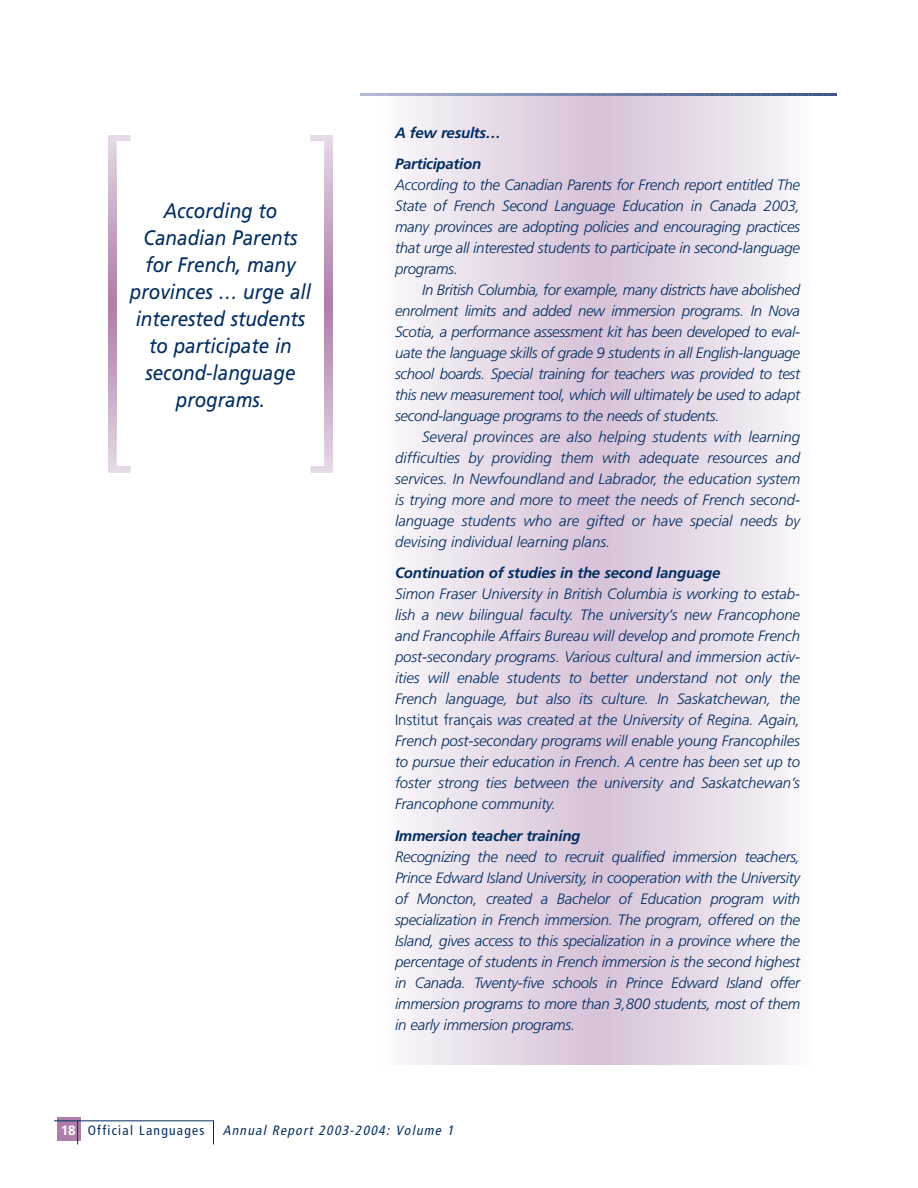
<style>
.page{position:relative;width:918px;height:1188px;background:#fff}
.page>*{position:absolute;margin:0;border:0;box-sizing:border-box;transform-origin:0 0}
.t1{font:italic 21px/27px "Frutiger";color:#002d62;text-align:center;scale:.9 1}
.t2{font:italic 300 15px/21px "Frutiger";letter-spacing:-.015em;color:#002d62;text-align:justify}
.t3{font:italic 700 15px/31.5px "Frutiger";letter-spacing:-.015em;color:#002d62}
.t4{font:italic condensed 13.5px "Frutiger";color:#002d62}
.t5{font:condensed 13.5px "Frutiger";letter-spacing:.095em;color:#002d62}
.s1{font-style:normal}
.s2{font-weight:700;font-stretch:normal;color:#fff}
</style>
<div class="page">
<div style="left:57px;top:1117px;width:24px;height:24px;background:#af7da9"></div>
<svg style="left:77px;top:1121px;width:1px;height:23px"></svg>
<svg style="left:213px;top:1121px;width:1px;height:23px"></svg>
<hr style="left:54px;top:1120px;width:160px;height:1px;background:#002d62">
<svg style="left:108px;top:135px;width:22px;height:337px"></svg>
<svg style="left:108px;top:208px;width:22px;height:192px"></svg>
<svg style="left:108px;top:214px;width:22px;height:179px"></svg>
<svg style="left:108px;top:219px;width:22px;height:169px"></svg>
<svg style="left:108px;top:224px;width:22px;height:159px"></svg>
<svg style="left:108px;top:229px;width:22px;height:149px"></svg>
<svg style="left:108px;top:231px;width:22px;height:145px"></svg>
<svg style="left:108px;top:233px;width:22px;height:142px"></svg>
<svg style="left:108px;top:234px;width:22px;height:139px"></svg>
<svg style="left:108px;top:236px;width:22px;height:136px"></svg>
<svg style="left:108px;top:238px;width:22px;height:132px"></svg>
<svg style="left:108px;top:239px;width:22px;height:129px"></svg>
<svg style="left:108px;top:241px;width:22px;height:126px"></svg>
<svg style="left:108px;top:243px;width:22px;height:122px"></svg>
<svg style="left:108px;top:244px;width:22px;height:119px"></svg>
<svg style="left:108px;top:246px;width:22px;height:116px"></svg>
<svg style="left:108px;top:248px;width:22px;height:112px"></svg>
<svg style="left:108px;top:249px;width:22px;height:109px"></svg>
<svg style="left:108px;top:251px;width:22px;height:106px"></svg>
<svg style="left:108px;top:253px;width:22px;height:102px"></svg>
<svg style="left:108px;top:254px;width:22px;height:99px"></svg>
<svg style="left:108px;top:256px;width:22px;height:96px"></svg>
<svg style="left:108px;top:257px;width:22px;height:93px"></svg>
<svg style="left:108px;top:259px;width:22px;height:89px"></svg>
<svg style="left:108px;top:261px;width:22px;height:86px"></svg>
<svg style="left:108px;top:262px;width:22px;height:83px"></svg>
<svg style="left:108px;top:264px;width:22px;height:79px"></svg>
<svg style="left:108px;top:266px;width:22px;height:76px"></svg>
<svg style="left:108px;top:267px;width:22px;height:73px"></svg>
<svg style="left:108px;top:269px;width:22px;height:69px"></svg>
<svg style="left:108px;top:271px;width:22px;height:66px"></svg>
<svg style="left:108px;top:272px;width:22px;height:63px"></svg>
<svg style="left:108px;top:274px;width:22px;height:59px"></svg>
<svg style="left:108px;top:276px;width:22px;height:56px"></svg>
<svg style="left:108px;top:277px;width:22px;height:53px"></svg>
<svg style="left:108px;top:279px;width:22px;height:50px"></svg>
<svg style="left:108px;top:281px;width:22px;height:46px"></svg>
<svg style="left:108px;top:282px;width:22px;height:43px"></svg>
<svg style="left:108px;top:284px;width:22px;height:40px"></svg>
<svg style="left:108px;top:286px;width:22px;height:36px"></svg>
<svg style="left:108px;top:287px;width:22px;height:33px"></svg>
<svg style="left:108px;top:289px;width:22px;height:30px"></svg>
<svg style="left:108px;top:291px;width:22px;height:26px"></svg>
<svg style="left:108px;top:292px;width:22px;height:23px"></svg>
<svg style="left:108px;top:294px;width:22px;height:20px"></svg>
<svg style="left:108px;top:295px;width:22px;height:17px"></svg>
<svg style="left:108px;top:297px;width:22px;height:13px"></svg>
<svg style="left:108px;top:299px;width:22px;height:10px"></svg>
<svg style="left:108px;top:300px;width:22px;height:7px"></svg>
<hr style="left:108px;top:302px;width:22px;height:3px;background:#af7da9">
<svg style="left:311px;top:135px;width:22px;height:337px"></svg>
<svg style="left:311px;top:208px;width:22px;height:192px"></svg>
<svg style="left:311px;top:214px;width:22px;height:179px"></svg>
<svg style="left:311px;top:219px;width:22px;height:169px"></svg>
<svg style="left:311px;top:224px;width:22px;height:159px"></svg>
<svg style="left:311px;top:229px;width:22px;height:149px"></svg>
<svg style="left:311px;top:231px;width:22px;height:145px"></svg>
<svg style="left:311px;top:233px;width:22px;height:142px"></svg>
<svg style="left:311px;top:234px;width:22px;height:139px"></svg>
<svg style="left:311px;top:236px;width:22px;height:136px"></svg>
<svg style="left:311px;top:238px;width:22px;height:132px"></svg>
<svg style="left:311px;top:239px;width:22px;height:129px"></svg>
<svg style="left:311px;top:241px;width:22px;height:126px"></svg>
<svg style="left:311px;top:243px;width:22px;height:122px"></svg>
<svg style="left:311px;top:244px;width:22px;height:119px"></svg>
<svg style="left:311px;top:246px;width:22px;height:116px"></svg>
<svg style="left:311px;top:248px;width:22px;height:112px"></svg>
<svg style="left:311px;top:249px;width:22px;height:109px"></svg>
<svg style="left:311px;top:251px;width:22px;height:106px"></svg>
<svg style="left:311px;top:253px;width:22px;height:102px"></svg>
<svg style="left:311px;top:254px;width:22px;height:99px"></svg>
<svg style="left:311px;top:256px;width:22px;height:96px"></svg>
<svg style="left:311px;top:257px;width:22px;height:93px"></svg>
<svg style="left:311px;top:259px;width:22px;height:89px"></svg>
<svg style="left:311px;top:261px;width:22px;height:86px"></svg>
<svg style="left:311px;top:262px;width:22px;height:83px"></svg>
<svg style="left:311px;top:264px;width:22px;height:79px"></svg>
<svg style="left:311px;top:266px;width:22px;height:76px"></svg>
<svg style="left:311px;top:267px;width:22px;height:73px"></svg>
<svg style="left:311px;top:269px;width:22px;height:69px"></svg>
<svg style="left:311px;top:271px;width:22px;height:66px"></svg>
<svg style="left:311px;top:272px;width:22px;height:63px"></svg>
<svg style="left:311px;top:274px;width:22px;height:59px"></svg>
<svg style="left:311px;top:276px;width:22px;height:56px"></svg>
<svg style="left:311px;top:277px;width:22px;height:53px"></svg>
<svg style="left:311px;top:279px;width:22px;height:50px"></svg>
<svg style="left:311px;top:281px;width:22px;height:46px"></svg>
<svg style="left:311px;top:282px;width:22px;height:43px"></svg>
<svg style="left:311px;top:284px;width:22px;height:40px"></svg>
<svg style="left:311px;top:286px;width:22px;height:36px"></svg>
<svg style="left:311px;top:287px;width:22px;height:33px"></svg>
<svg style="left:311px;top:289px;width:22px;height:30px"></svg>
<svg style="left:311px;top:291px;width:22px;height:26px"></svg>
<svg style="left:311px;top:292px;width:22px;height:23px"></svg>
<svg style="left:311px;top:294px;width:22px;height:20px"></svg>
<svg style="left:311px;top:295px;width:22px;height:17px"></svg>
<svg style="left:311px;top:297px;width:22px;height:13px"></svg>
<svg style="left:311px;top:299px;width:22px;height:10px"></svg>
<svg style="left:311px;top:300px;width:22px;height:7px"></svg>
<hr style="left:311px;top:302px;width:22px;height:3px;background:#af7da9">
<div style="left:395px;top:95px;width:405px;height:970px;background:#f9f7fa"></div>
<div style="left:408px;top:95px;width:379px;height:970px;background:#f6f2f7"></div>
<div style="left:421px;top:95px;width:354px;height:970px;background:#f3eef4"></div>
<div style="left:433px;top:95px;width:329px;height:970px;background:#f1eaf2"></div>
<div style="left:450px;top:95px;width:295px;height:970px;background:#ede6ef"></div>
<div style="left:463px;top:95px;width:269px;height:970px;background:#ebe2ec"></div>
<div style="left:480px;top:95px;width:236px;height:970px;background:#e8deea"></div>
<div style="left:492px;top:95px;width:211px;height:970px;background:#e6dae7"></div>
<div style="left:509px;top:95px;width:177px;height:970px;background:#e4d6e5"></div>
<div style="left:526px;top:95px;width:143px;height:970px;background:#e1d2e2"></div>
<div style="left:543px;top:95px;width:109px;height:970px;background:#decee0"></div>
<div style="left:560px;top:95px;width:76px;height:970px;background:#dccadd"></div>
<div style="left:577px;top:95px;width:42px;height:970px;background:#dac6da"></div>
<svg style="left:360px;top:94px;width:477px;height:1px"></svg>
<h1 class="t1" style="left:130px;top:199px;width:203px">According to<br>Canadian Parents for French, many provinces … urge all interested students to participate in second-language programs.</h1>
<p class="t3" style="left:395px;top:118px;width:107px">A few results…<br>Participation</p>
<p class="t2" style="left:395px;top:175px;width:407px">According to the Canadian Parents for French report entitled The State of French Second Language Education in Canada 2003, many provinces are adopting policies and encouraging practices that urge all interested students to participate in second-language programs.</p>
<p class="t2" style="left:395px;top:280px;width:407px;text-indent:27px">In British Columbia, for example, many districts have abolished enrolment limits and added new immersion programs. In Nova Scotia, a performance assessment kit has been developed to eval&shy;uate the language skills of grade 9 students in all English-language school boards. Special training for teachers was provided to test this new measurement tool, which will ultimately be used to adapt second-language programs to the needs of students.</p>
<p class="t2" style="left:395px;top:427px;width:407px;text-indent:27px">Several provinces are also helping students with learning difficulties by providing them with adequate resources and services. In Newfoundland and Labrador, the education system is trying more and more to meet the needs of French second&shy;language students who are gifted or have special needs by devising individual learning plans.</p>
<p class="t3" style="left:395px;top:559px;width:327px">Continuation of studies in the second language</p>
<p class="t2" style="left:395px;top:585px;width:407px">Simon Fraser University in British Columbia is working to estab&shy;lish a new bilingual faculty. The university’s new Francophone and Francophile Affairs Bureau will develop and promote French post-secondary programs. Various cultural and immersion activ&shy;ities will enable students to better understand not only the French language, but also its culture. In Saskatchewan, the <span class="s1">Institut français</span> was created at the University of Regina. Again, French post-secondary programs will enable young Francophiles to pursue their education in French. A centre has been set up to foster strong ties between the university and Saskatchewan’s Francophone community.</p>
<p class="t3" style="left:395px;top:821px;width:187px">Immersion teacher training</p>
<p class="t2" style="left:395px;top:847px;width:407px">Recognizing the need to recruit qualified immersion teachers, Prince Edward Island University, in cooperation with the University of Moncton, created a Bachelor of Education program with specialization in French immersion. The program, offered on the Island, gives access to this specialization in a province where the percentage of students in French immersion is the second highest in Canada. Twenty-five schools in Prince Edward Island offer immersion programs to more than 3,800 students, most of them in early immersion programs.</p>
<p class="t5" style="left:61px;top:1124px;width:145px"><span class="s2">18</span> Official Languages</p>
<p class="t4" style="left:223px;top:1124px;width:235px">Annual Report 2003-2004: Volume 1</p>
</div>
